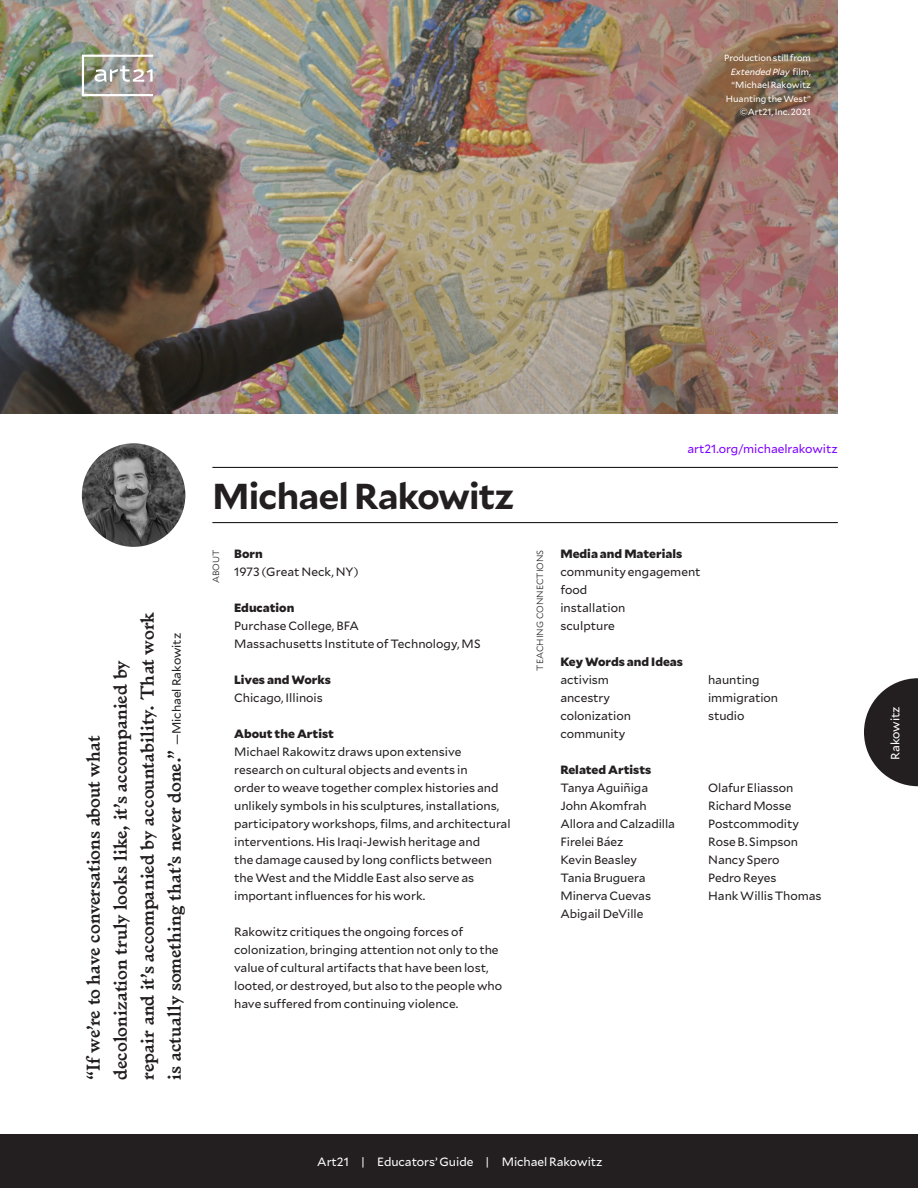
<style>
.page{position:relative;width:918px;height:1188px;background:#fff}
.page>*{position:absolute;margin:0;border:0;box-sizing:border-box;transform-origin:0 0}
.Name{font:700 36px "Mallory";letter-spacing:-.02em;color:#231f20}
.t1{font:600 18px/27px "Larish Alte";color:#231f20}
.About_text{font:12px/18px "Mallory";color:#231f20}
.About_titles{font:900 12px "Mallory";color:#231f20}
.Alphabet_Names{font:12px "Mallory";letter-spacing:-.005em;color:#fff}
.t2{font:12px "Mallory";letter-spacing:-.005em;color:#7d00ff}
.About_text-2{font:900 12px "Mallory";color:#231f20}
.Image_Caption{font:9px/13.5px "Mallory";letter-spacing:-.005em;color:#fff}
.all_caps_vertical_se{font:300 9px "Mallory";color:#231f20}
.s1{font-style:italic}
.s2{font-family:"Mallory";font-weight:400;font-size:12px}
</style>
<div class="page">
<div style="left:0;top:1134px;width:918px;height:54px;background:#231f20"></div>
<hr style="left:212px;top:467px;width:626px;height:1px;background:#231f20">
<hr style="left:212px;top:522px;width:626px;height:1px;background:#231f20">
<img style="left:0;top:0;width:838px;height:414px">
<img style="left:82px;top:443px;width:103px;height:104px;border-radius:52px">
<svg style="left:82px;top:55px;width:71px;height:41px"></svg>
<svg style="left:864px;top:678px;width:54px;height:108px"></svg>
<p class="Image_Caption" style="left:724px;top:51px;width:88px">Production still from</p>
<p class="Image_Caption" style="left:731px;top:64px;width:82px"><span class="s1">Extended Play</span> film, “Michael Rakowitz</p>
<p class="Image_Caption" style="left:726px;top:91px;width:86px">Huanting the West”</p>
<p class="Image_Caption" style="left:740px;top:105px;width:72px">©Art21, Inc. 2021</p>
<p class="t1" style="left:79px;top:1080px;width:469px;rotate:-90deg">“If we’re to have conversations about what decolonization truly looks like, it’s accompanied by repair and it’s accompanied by accountability. That work is actually something that’s never done.” <span class="s2">—Michael Rakowitz</span></p>
<p class="Name" style="left:212px;top:470px;width:304px">Michael Rakowitz</p>
<p class="all_caps_vertical_se" style="left:209px;top:583px;width:35px;rotate:-90deg">ABOUT</p>
<p class="About_titles" style="left:234px;top:544px;width:30px">Born</p>
<p class="About_text" style="left:234px;top:562px;width:126px">1973 (Great Neck, NY)</p>
<p class="About_titles" style="left:234px;top:598px;width:62px">Education</p>
<p class="About_text" style="left:234px;top:616px;width:126px">Purchase College, BFA</p>
<p class="About_text" style="left:234px;top:634px;width:248px">Massachusetts Institute of Technology, MS</p>
<p class="About_titles" style="left:234px;top:670px;width:98px">Lives and Works</p>
<p class="About_text" style="left:234px;top:688px;width:90px">Chicago, Illinois</p>
<p class="About_titles" style="left:234px;top:724px;width:101px">About the Artist</p>
<p class="About_text" style="left:234px;top:742px;width:278px">Michael Rakowitz draws upon extensive research on cultural objects and events in<br>order to weave together complex histories and unlikely symbols in his sculptures, installations, participatory workshops, films, and architectural interventions. His Iraqi-Jewish heritage and<br>the damage caused by long conflicts between the West and the Middle East also serve as important influences for his work.</p>
<p class="About_text" style="left:234px;top:922px;width:270px">Rakowitz critiques the ongoing forces of colonization, bringing attention not only to the value of cultural artifacts that have been lost, looted, or destroyed, but also to the people who have suffered from continuing violence.</p>
<p class="t2" style="left:688px;top:440px;width:152px">art21.org/michaelrakowitz</p>
<p class="all_caps_vertical_se" style="left:533px;top:671px;width:122px;rotate:-90deg">TEACHING CONNECTIONS</p>
<p class="About_text-2" style="left:560px;top:544px;width:123px">Media and Materials</p>
<p class="About_text" style="left:560px;top:562px;width:142px">community engagement</p>
<p class="About_text" style="left:560px;top:580px;width:28px">food</p>
<p class="About_text" style="left:560px;top:598px;width:67px">installation</p>
<p class="About_text" style="left:560px;top:616px;width:56px">sculpture</p>
<p class="About_titles" style="left:560px;top:652px;width:124px">Key Words and Ideas</p>
<p class="About_text" style="left:560px;top:670px;width:50px">activism</p>
<p class="About_text" style="left:560px;top:688px;width:51px">ancestry</p>
<p class="About_text" style="left:560px;top:706px;width:72px">colonization</p>
<p class="About_text" style="left:560px;top:724px;width:67px">community</p>
<p class="About_text" style="left:708px;top:670px;width:53px">haunting</p>
<p class="About_text" style="left:708px;top:688px;width:72px">immigration</p>
<p class="About_text" style="left:708px;top:706px;width:38px">studio</p>
<p class="About_titles" style="left:560px;top:760px;width:92px">Related Artists</p>
<p class="About_text" style="left:560px;top:778px;width:89px">Tanya Aguiñiga</p>
<p class="About_text" style="left:560px;top:796px;width:88px">John Akomfrah</p>
<p class="About_text" style="left:560px;top:814px;width:116px">Allora and Calzadilla</p>
<p class="About_text" style="left:560px;top:832px;width:65px">Firelei Báez</p>
<p class="About_text" style="left:560px;top:850px;width:78px">Kevin Beasley</p>
<p class="About_text" style="left:560px;top:868px;width:87px">Tania Bruguera</p>
<p class="About_text" style="left:560px;top:886px;width:92px">Minerva Cuevas</p>
<p class="About_text" style="left:560px;top:904px;width:85px">Abigail DeVille</p>
<p class="About_text" style="left:708px;top:778px;width:87px">Olafur Eliasson</p>
<p class="About_text" style="left:708px;top:796px;width:85px">Richard Mosse</p>
<p class="About_text" style="left:708px;top:814px;width:92px">Postcommodity</p>
<p class="About_text" style="left:708px;top:832px;width:91px">Rose B. Simpson</p>
<p class="About_text" style="left:708px;top:850px;width:73px">Nancy Spero</p>
<p class="About_text" style="left:708px;top:868px;width:70px">Pedro Reyes</p>
<p class="About_text" style="left:708px;top:886px;width:115px">Hank Willis Thomas</p>
<p class="Alphabet_Names" style="left:317px;top:1153px;width:287px">Art21 | Educators’ Guide | Michael Rakowitz</p>
<p class="Alphabet_Names" style="left:887px;top:760px;width:55px;rotate:-90deg">Rakowitz</p>
</div>
